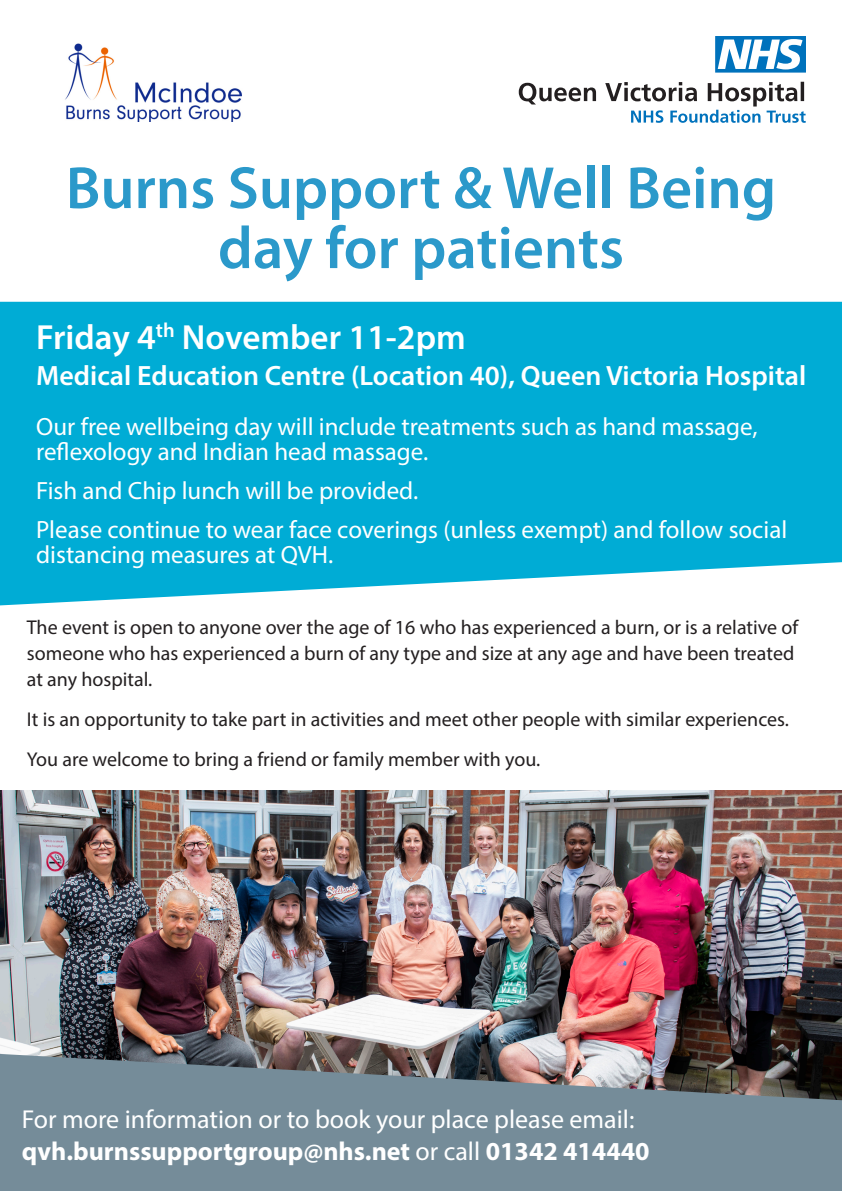
<style>
.page{position:relative;width:842px;height:1191px;background:#fff}
.page>*{position:absolute;margin:0;border:0;box-sizing:border-box;transform-origin:0 0}
.t1{font:600 60px/60px "Myriad Pro";color:#2b99ca;text-align:center}
.t2{font:600 35px "Myriad Pro";color:#fff}
.t3{font:600 28px "Myriad Pro";color:#fff}
.t4{font:26px "Myriad Pro";color:#fff}
.t5{font:700 26px "Myriad Pro";color:#fff}
.t6{font:25px/25px "Myriad Pro";color:#fff}
.t7{font:20px/26px "Myriad Pro";color:#231f20}
.s1{font-weight:400}
</style>
<div class="page">
<svg style="left:0;top:302px;width:842px;height:303px;background:#11b1d7"></svg>
<img style="left:0;top:790px;width:842px;height:264px">
<svg style="left:0;top:1054px;width:842px;height:137px;background:#73848f"></svg>
<img style="left:65px;top:43px;width:177px;height:79px">
<svg style="left:519px;top:82px;width:287px;height:41px"></svg>
<svg style="left:715px;top:36px;width:91px;height:37px"></svg>
<p class="t1" style="left:66px;top:156px;width:712px">Burns Support &amp; Well Being day for patients</p>
<p class="t2" style="left:36px;top:315px;width:431px">Friday 4<sup>th</sup> November 11-2pm</p>
<p class="t3" style="left:36px;top:357px;width:772px">Medical Education Centre (Location 40), Queen Victoria Hospital</p>
<p class="t6" style="left:36px;top:413px;width:723px">Our free wellbeing day will include treatments such as hand massage, reflexology and Indian head massage.</p>
<p class="t6" style="left:36px;top:477px;width:384px">Fish and Chip lunch will be provided.</p>
<p class="t6" style="left:36px;top:516px;width:753px">Please continue to wear face coverings (unless exempt) and follow social distancing measures at QVH.</p>
<p class="t7" style="left:27px;top:613px;width:773px">The event is open to anyone over the age of 16 who has experienced a burn, or is a relative of someone who has experienced a burn of any type and size at any age and have been treated at any hospital.</p>
<p class="t7" style="left:27px;top:706px;width:764px">It is an opportunity to take part in activities and meet other people with similar experiences.</p>
<p class="t7" style="left:27px;top:746px;width:515px">You are welcome to bring a friend or family member with you.</p>
<p class="t4" style="left:22px;top:1102px;width:614px">For more information or to book your place please email:</p>
<p class="t5" style="left:22px;top:1133px;width:629px">qvh.burnssupportgroup@nhs.net <span class="s1">or call</span> 01342 414440</p>
</div>
